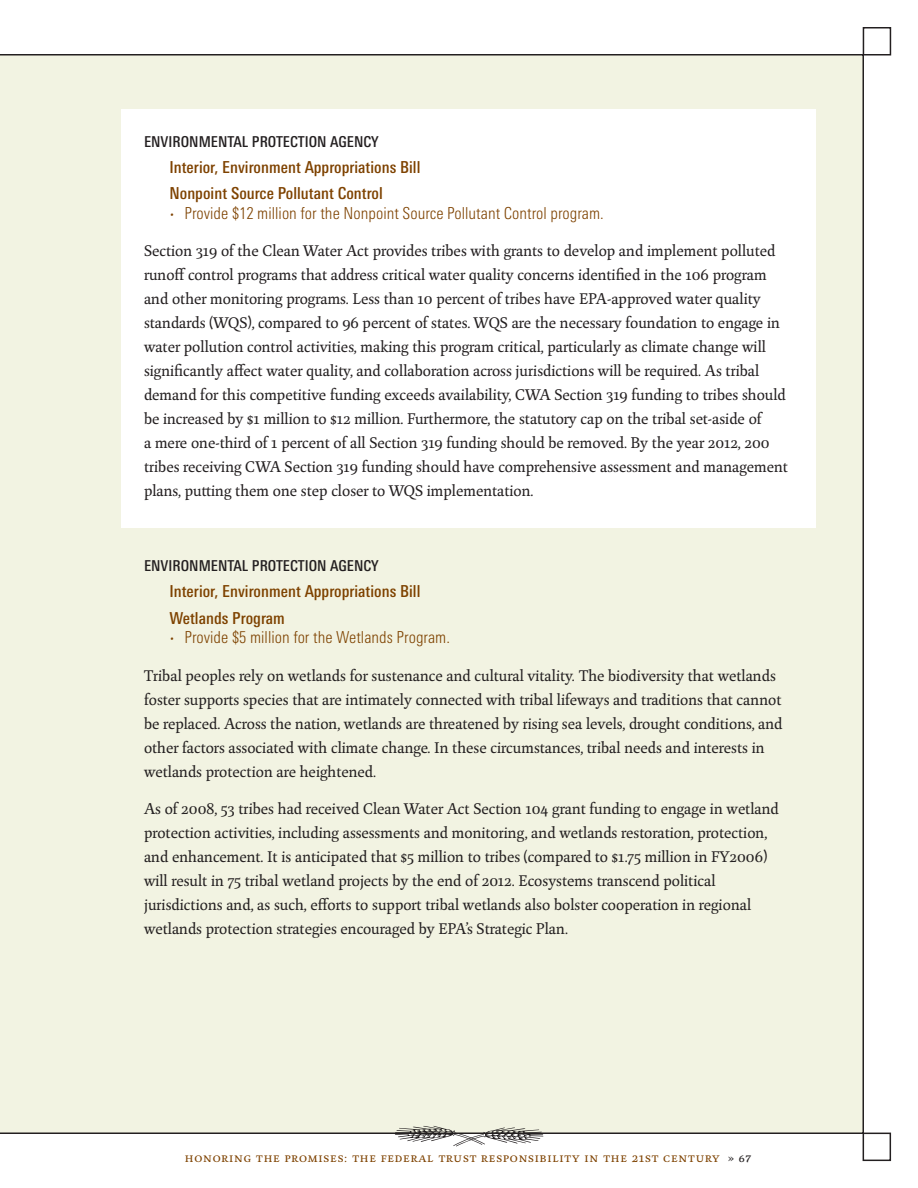
<style>
.page{position:relative;width:918px;height:1188px;background:#fff}
.page>*{position:absolute;margin:0;border:0;box-sizing:border-box;transform-origin:0 0}
.t1{font:16.5px/24px "Huronia Std";color:#231f20}
.t2{font:16.5px/24px "Huronia Std";letter-spacing:.035em;color:#231f20}
.t3{font:500 condensed 16.5px "LT Univers";color:#7e4200}
.t4{font:300 condensed 16.5px "LT Univers";color:#7e4200}
.t5{font:500 condensed 15px "LT Univers";color:#231f20}
.t6{font:13.5px "Huronia Std";letter-spacing:.06em;color:#7e4200}
.s1{font-family:"Huronia Std";font-weight:400;font-stretch:normal}
.s2{color:#231f20}
</style>
<div class="page">
<div style="left:0;top:54px;width:864px;height:1080px;background:#f2f3e2"></div>
<div style="left:863px;top:1133px;width:28px;height:28px;border:2px solid #231f20"></div>
<div style="left:863px;top:27px;width:28px;height:29px;border:2px solid #231f20"></div>
<div style="left:122px;top:109px;width:694px;height:419px;background:#fff"></div>
<svg style="left:395px;top:1125px;width:148px;height:9px"></svg>
<p class="t5" style="left:144px;top:133px;width:10px">Environm</p>
<p class="t5" style="left:211px;top:133px;width:88px">ental Protection</p>
<p class="t5" style="left:330px;top:133px;width:33px">Agency</p>
<p class="t3" style="left:170px;top:157px;width:252px">Interior, Environment Appropriations Bill</p>
<p class="t3" style="left:169px;top:184px;width:215px">Nonpoint Source Pollutant Control</p>
<p class="t4" style="left:170px;top:203px;width:436px"><span class="s1">•</span> Provide $12 million for the Nonpoint Source Pollutant Control program.</p>
<p class="t1" style="left:144px;top:238px;width:645px">Section 319 of the Clean Water Act provides tribes with grants to develop and implement polluted runoff control programs that address critical water quality concerns identified in the 106 program and other monitoring programs. Less than 10 percent of tribes have EPA-approved water quality standards (WQS), compared to 96 percent of states. WQS are the necessary foundation to engage in water pollution control activities, making this program critical, particularly as climate change will significantly affect water quality, and collaboration across jurisdictions will be required. As tribal demand for this competitive funding exceeds availability, CWA Section 319 funding to tribes should be increased by $1 million to $12 million. Furthermore, the statutory cap on the tribal set-aside of<br>a mere one-third of 1 percent of all Section 319 funding should be removed. By the year 2012, 200 tribes receiving CWA Section 319 funding should have comprehensive assessment and management plans, putting them one step closer to WQS implementation.</p>
<p class="t5" style="left:144px;top:557px;width:10px">Environm</p>
<p class="t5" style="left:211px;top:557px;width:88px">ental Protection</p>
<p class="t5" style="left:330px;top:557px;width:33px">Agency</p>
<p class="t3" style="left:170px;top:582px;width:252px">Interior, Environment Appropriations Bill</p>
<p class="t3" style="left:169px;top:608px;width:117px">Wetlands Program</p>
<p class="t4" style="left:170px;top:628px;width:282px"><span class="s1">•</span> Provide $5 million for the Wetlands Program.</p>
<p class="t2" style="left:144px;top:663px;width:640px">Tribal peoples rely on wetlands for sustenance and cultural vitality. The biodiversity that wetlands foster supports species that are intimately connected with tribal lifeways and traditions that cannot be replaced. Across the nation, wetlands are threatened by rising sea levels, drought conditions, and other factors associated with climate change. In these circumstances, tribal needs and interests in wetlands protection are heightened.</p>
<p class="t1" style="left:144px;top:796px;width:636px">As of 2008, 53 tribes had received Clean Water Act Section 104 grant funding to engage in wetland protection activities, including assessments and monitoring, and wetlands restoration, protection, and enhancement. It is anticipated that $5 million to tribes (compared to $1.75 million in FY2006) will result in 75 tribal wetland projects by the end of 2012. Ecosystems transcend political jurisdictions and, as such, efforts to support tribal wetlands also bolster cooperation in regional wetlands protection strategies encouraged by EPA’s Strategic Plan.</p>
<p class="t6" style="left:185px;top:1148px;width:568px">honoring the promises: the federal trust responsibility in the 21st century <span class="s2">» 67</span></p>
</div>
